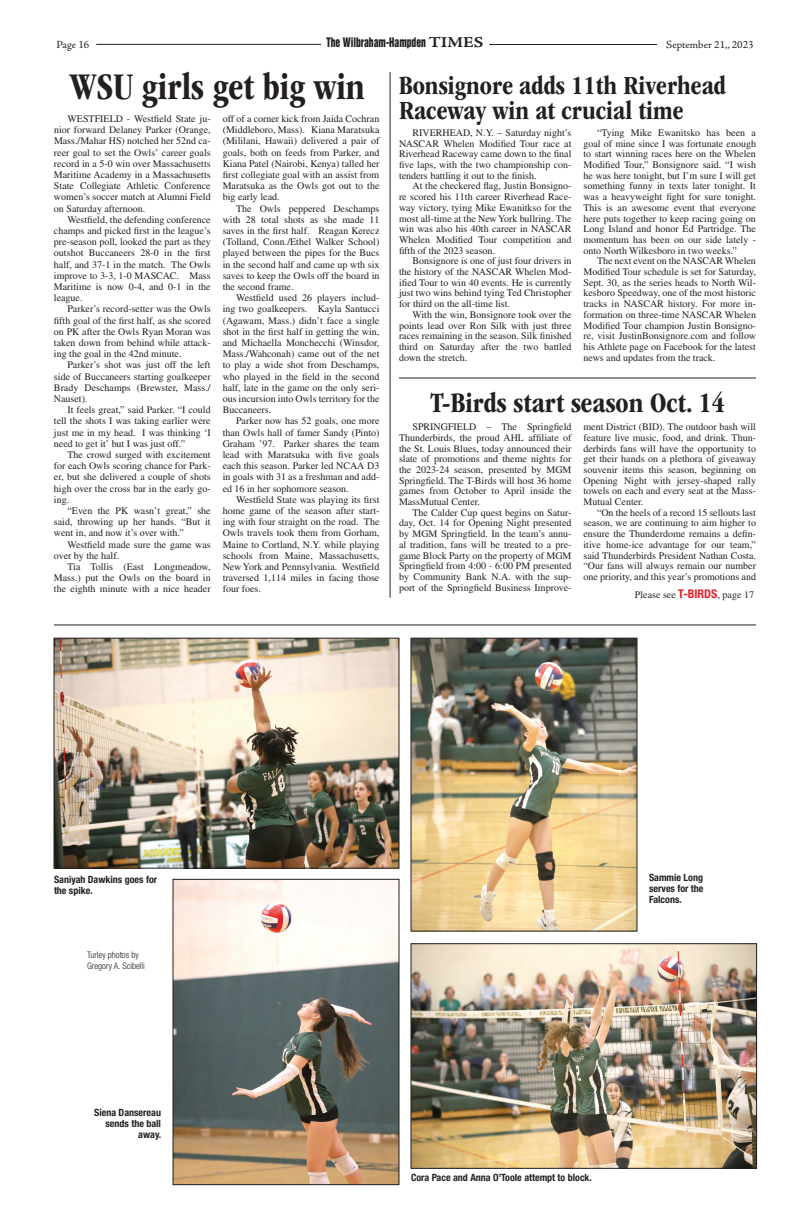
<style>
.page{position:relative;width:810px;height:1224px;background:#fff}
.page>*{position:absolute;margin:0;border:0;box-sizing:border-box;transform-origin:0 0}
.times_-_headline2{font:700 condensed 39px "ITC Garamond Std";color:#231f20;scale:.96 1}
.times_-_headline2-2{font:700 condensed 29px "ITC Garamond Std";color:#231f20}
.times_-_headline2-3{font:700 condensed 27px/25px "ITC Garamond Std";color:#231f20}
.t1{font:12px "Helvetica Inserat LT Std";color:#231f20;scale:.8 1}
.t2{font:11px "Adobe Jenson Pro";color:#231f20}
.times_-_body_text{font:10px/11.2px "Times LT Std";color:#231f20;text-align:justify}
.times_-_cutline{font:700 condensed 10px/10.7px "Helvetica Neue LT Std";color:#231f20}
.Jump1{font:10px "Times LT Std";color:#231f20}
.times_-_cutline-2{font:300 condensed 9px/10.8px "Helvetica Neue LT Std";color:#231f20}
.s1{font-family:"Adobe Jenson Pro Bold Capt";font-size:15px}
.s2{font-family:"Helvetica Neue LT Std";font-weight:700;font-stretch:condensed;font-size:12px;color:#e61e25}
.s3{font-size:11px}
</style>
<div class="page">
<hr style="left:96px;top:44px;width:225px;height:1px;background:#231f20">
<hr style="left:489px;top:44px;width:168px;height:1px;background:#231f20">
<img style="left:56px;top:640px;width:341px;height:226px">
<div style="left:54px;top:638px;width:345px;height:230px;border:1px solid #231f20"></div>
<img style="left:175px;top:881px;width:222px;height:302px">
<div style="left:173px;top:879px;width:226px;height:306px;border:1px solid #231f20"></div>
<img style="left:413px;top:640px;width:222px;height:289px">
<div style="left:411px;top:638px;width:226px;height:293px;border:1px solid #231f20"></div>
<img style="left:413px;top:945px;width:342px;height:222px">
<div style="left:411px;top:943px;width:346px;height:226px;border:1px solid #231f20"></div>
<hr style="left:54px;top:625px;width:702px;height:1px;background:#231f20">
<hr style="left:390px;top:72px;width:1px;height:526px;background:#231f20">
<hr style="left:399px;top:378px;width:357px;height:1px;background:#231f20">
<p class="t2" style="left:56px;top:38px;width:34px">Page 16</p>
<p class="t1" style="left:327px;top:35px;width:198px">The Wilbraham-Hampden <span class="s1">TIMES</span></p>
<p class="t2" style="left:666px;top:38px;width:89px">September 21,, 2023</p>
<p class="times_-_headline2" style="left:70px;top:65px;width:309px">WSU girls get big win</p>
<p class="times_-_body_text" style="left:54px;top:113px;width:158px;text-indent:14px">WESTFIELD - Westfield State ju&shy;nior forward Delaney Parker (Orange, Mass./Mahar HS) notched her 52nd ca&shy;reer goal to set the Owls’ career goals record in a 5-0 win over Massachusetts Maritime Academy in a Massachusetts State Collegiate Athletic Conference women’s soccer match at Alumni Field on Saturday afternoon.</p>
<p class="times_-_body_text" style="left:54px;top:214px;width:158px;text-indent:14px">Westfield, the defending conference champs and picked first in the league’s pre-season poll, looked the part as they outshot Buccaneers 28-0 in the first half, and 37-1 in the match. The Owls improve to 3-3, 1-0 MASCAC. Mass Maritime is now 0-4, and 0-1 in the league.</p>
<p class="times_-_body_text" style="left:54px;top:303px;width:158px;text-indent:14px">Parker’s record-setter was the Owls fifth goal of the first half, as she scored on PK after the Owls Ryan Moran was taken down from behind while attack&shy;ing the goal in the 42nd minute.</p>
<p class="times_-_body_text" style="left:54px;top:359px;width:158px;text-indent:14px">Parker’s shot was just off the left side of Buccaneers starting goalkeeper Brady Deschamps (Brewster, Mass./ Nauset).</p>
<p class="times_-_body_text" style="left:54px;top:404px;width:158px;text-indent:14px">It feels great,” said Parker. “I could tell the shots I was taking earlier were just me in my head. I was thinking ‘I need to get it’ but I was just off.”</p>
<p class="times_-_body_text" style="left:54px;top:449px;width:158px;text-indent:14px">The crowd surged with excitement for each Owls scoring chance for Park&shy;er, but she delivered a couple of shots high over the cross bar in the early go&shy;ing.</p>
<p class="times_-_body_text" style="left:54px;top:505px;width:158px;text-indent:14px">“Even the PK wasn’t great,” she said, throwing up her hands. “But it went in, and now it’s over with.”</p>
<p class="times_-_body_text" style="left:54px;top:539px;width:158px;text-indent:14px">Westfield made sure the game was over by the half.</p>
<p class="times_-_body_text" style="left:54px;top:561px;width:158px;text-indent:14px">Tia Tollis (East Longmeadow, Mass.) put the Owls on the board in the eighth minute with a nice header</p>
<p class="times_-_body_text" style="left:223px;top:113px;width:158px">off of a corner kick from Jaida Cochran (Middleboro, Mass). Kiana Maratsuka (Mililani, Hawaii) delivered a pair of goals, both on feeds from Parker, and Kiana Patel (Nairobi, Kenya) talled her first collegiate goal with an assist from Maratsuka as the Owls got out to the big early lead.</p>
<p class="times_-_body_text" style="left:223px;top:203px;width:158px;text-indent:14px">The Owls peppered Deschamps with 28 total shots as she made 11 saves in the first half. Reagan Kerecz (Tolland, Conn./Ethel Walker School) played between the pipes for the Bucs in the second half and came up wth six saves to keep the Owls off the board in the second frame.</p>
<p class="times_-_body_text" style="left:223px;top:292px;width:158px;text-indent:14px">Westfield used 26 players includ&shy;ing two goalkeepers. Kayla Santucci (Agawam, Mass.) didn’t face a single shot in the first half in getting the win, and Michaella Monchecchi (Winsdor, Mass./Wahconah) came out of the net to play a wide shot from Deschamps, who played in the field in the second half, late in the game on the only seri&shy;ous incursion into Owls territory for the Buccaneers.</p>
<p class="times_-_body_text" style="left:223px;top:415px;width:158px;text-indent:14px">Parker now has 52 goals, one more than Owls hall of famer Sandy (Pinto)<br>Graham ’97. Parker shares the team lead with Maratsuka with five goals each this season. Parker led NCAA D3 in goals with 31 as a freshman and add&shy;ed 16 in her sophomore season.</p>
<p class="times_-_body_text" style="left:223px;top:494px;width:158px;text-indent:14px">Westfield State was playing its first home game of the season after start&shy;ing with four straight on the road. The Owls travels took them from Gorham, Maine to Cortland, N.Y. while playing schools from Maine, Massachusetts, New York and Pennsylvania. Westfield traversed 1,114 miles in facing those four foes.</p>
<p class="times_-_headline2-3" style="left:399px;top:73px;width:329px">Bonsignore adds 11th Riverhead<br>Raceway win at crucial time</p>
<p class="times_-_body_text" style="left:399px;top:127px;width:174px;line-height:10.7px;text-indent:14px">RIVERHEAD, N.Y. – Saturday night’s NASCAR Whelen Modified Tour race at Riverhead Raceway came down to the final five laps, with the two championship con&shy;tenders battling it out to the finish.</p>
<p class="times_-_body_text" style="left:399px;top:181px;width:174px;line-height:10.7px;text-indent:14px">At the checkered flag, Justin Bonsigno&shy;re scored his 11th career Riverhead Race&shy;way victory, tying Mike Ewanitkso for the most all-time at the New York bullring. The win was also his 40th career in NASCAR Whelen Modified Tour competition and fifth of the 2023 season.</p>
<p class="times_-_body_text" style="left:399px;top:256px;width:174px;line-height:10.7px;text-indent:14px">Bonsignore is one of just four drivers in the history of the NASCAR Whelen Mod&shy;ified Tour to win 40 events. He is currently just two wins behind tying Ted Christopher for third on the all-time list.</p>
<p class="times_-_body_text" style="left:399px;top:309px;width:174px;line-height:10.7px;text-indent:14px">With the win, Bonsignore took over the points lead over Ron Silk with just three races remaining in the season. Silk finished third on Saturday after the two battled down the stretch.</p>
<p class="times_-_body_text" style="left:584px;top:127px;width:174px;line-height:10.7px;text-indent:14px">“Tying Mike Ewanitsko has been a goal of mine since I was fortunate enough to start winning races here on the Whelen Modified Tour,” Bonsignore said. “I wish he was here tonight, but I’m sure I will get something funny in texts later tonight. It was a heavyweight fight for sure tonight.<br>This is an awesome event that everyone here puts together to keep racing going on Long Island and honor Ed Partridge. The momentum has been on our side lately - onto North Wilkesboro in two weeks.”</p>
<p class="times_-_body_text" style="left:584px;top:256px;width:174px;line-height:10.7px;text-indent:14px">The next event on the NASCAR Whelen Modified Tour schedule is set for Saturday, Sept. 30, as the series heads to North Wil&shy;kesboro Speedway, one of the most historic tracks in NASCAR history. For more in&shy;formation on three-time NASCAR Whelen Modified Tour champion Justin Bonsigno&shy;re, visit JustinBonsignore.com and follow his Athlete page on Facebook for the latest news and updates from the track.</p>
<p class="times_-_headline2-2" style="left:430px;top:387px;width:296px">T-Birds start season Oct. 14</p>
<p class="times_-_body_text" style="left:399px;top:421px;width:174px;line-height:10.7px;text-indent:14px">SPRINGFIELD – The Springfield Thunderbirds, the proud AHL affiliate of the St. Louis Blues, today announced their slate of promotions and theme nights for the 2023-24 season, presented by MGM Springfield. The T-Birds will host 36 home games from October to April inside the MassMutual Center.</p>
<p class="times_-_body_text" style="left:399px;top:507px;width:174px;line-height:10.7px;text-indent:14px">The Calder Cup quest begins on Satur&shy;day, Oct. 14 for Opening Night presented by MGM Springfield. In the team’s annu&shy;al tradition, fans will be treated to a pre&shy;game Block Party on the property of MGM Springfield from 4:00 - 6:00 PM presented by Community Bank N.A. with the sup&shy;port of the Springfield Business Improve-</p>
<p class="times_-_body_text" style="left:584px;top:421px;width:174px;line-height:10.7px">ment District (BID). The outdoor bash will feature live music, food, and drink. Thun&shy;derbirds fans will have the opportunity to get their hands on a plethora of giveaway souvenir items this season, beginning on Opening Night with jersey-shaped rally towels on each and every seat at the Mass-Mutual Center.</p>
<p class="times_-_body_text" style="left:584px;top:507px;width:174px;line-height:10.7px;text-indent:14px">“On the heels of a record 15 sellouts last season, we are continuing to aim higher to ensure the Thunderdome remains a defin&shy;itive home-ice advantage for our team,” said Thunderbirds President Nathan Costa. “Our fans will always remain our number one priority, and this year’s promotions and</p>
<p class="Jump1" style="left:635px;top:589px;width:121px">Please see <span class="s2">T-BIRDS</span><span class="s3">,</span> page 17</p>
<p class="times_-_cutline" style="left:54px;top:874px;width:105px">Saniyah Dawkins goes for the spike.</p>
<p class="times_-_cutline-2" style="left:87px;top:949px;width:59px">Turley photos by<br>Gregory A. Scibelli</p>
<p class="times_-_cutline" style="left:94px;top:1107px;width:69px;text-align:right">Siena Dansereau sends the ball away.</p>
<p class="times_-_cutline" style="left:649px;top:872px;width:56px;text-align:justify">Sammie Long serves for the Falcons.</p>
<p class="times_-_cutline" style="left:411px;top:1172px;width:183px">Cora Pace and Anna O’Toole attempt to block.</p>
</div>
